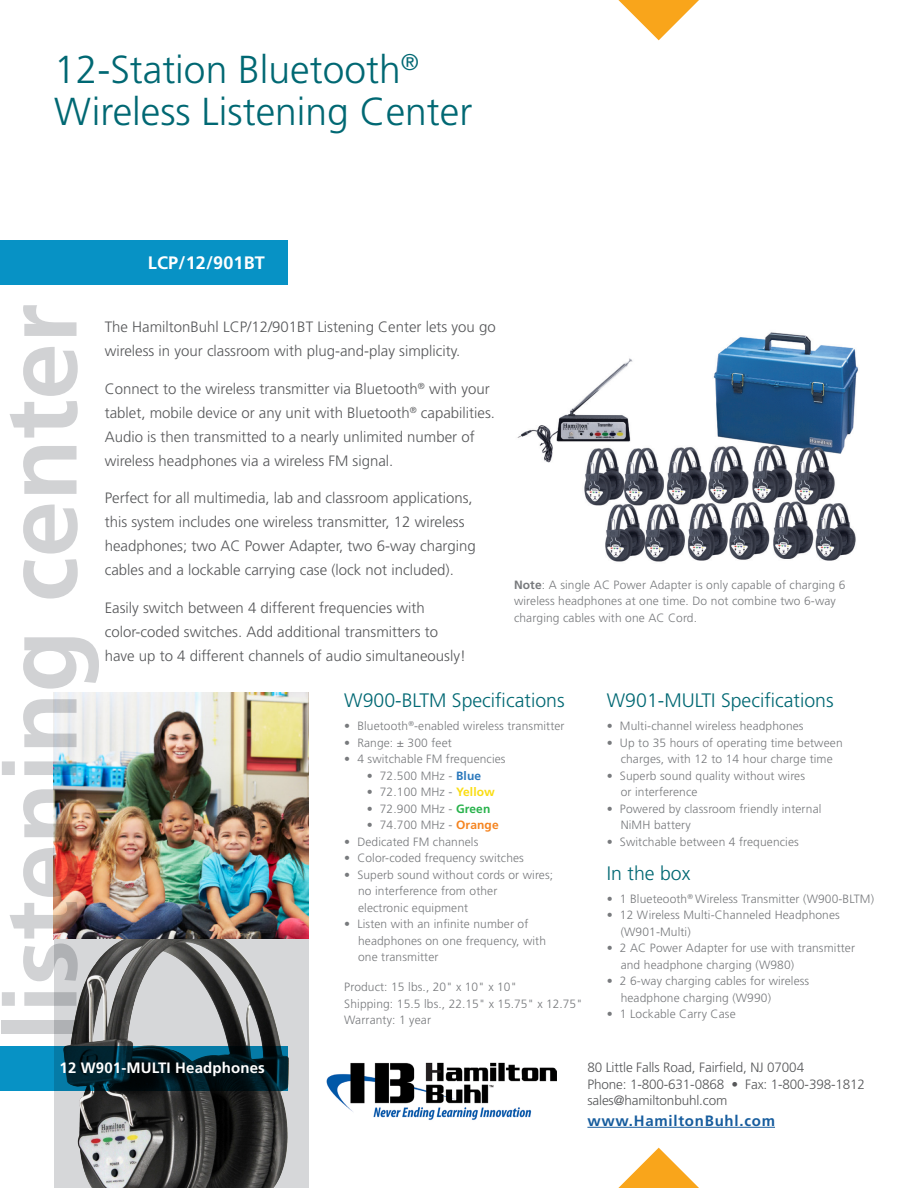
<style>
.page{position:relative;width:918px;height:1188px;background:#fff}
.page>*{position:absolute;margin:0;border:0;box-sizing:border-box;transform-origin:0 0}
.t1{font:700 101.25px "Frutiger LT Std";color:#d1d2d4}
.Headline{font:300 39px "Frutiger LT Std";color:#006873}
.Sub_heads{font:300 19.5px "Frutiger LT Std";color:#006873}
.Product_Number{font:700 18px "Frutiger LT Std";letter-spacing:.01em;color:#fff}
.BODY_COPY{font:300 15px/24px "Frutiger LT Std";color:#57585a}
.t2{font:700 15px "Frutiger LT Std";letter-spacing:.01em;color:#fff}
.Footer_Web_Address{font:700 15px "Frutiger LT Std";letter-spacing:.05em;color:#175d9e}
.Footer_address{font:300 13.5px "Frutiger LT Std";letter-spacing:-.01em;color:#57585a}
.Bullets_and_Acc_s_co{font:300 12px/16.5px "Frutiger LT Std";letter-spacing:.01em;color:#787a7d}
.s1{font-weight:700}
.s2{font-weight:700;color:#2a78bc}
.s3{font-weight:700;color:#fadd13}
.s4{font-weight:700;color:#28b24b}
.s5{font-weight:700;color:#f58420}
</style>
<div class="page">
<div style="left:0;top:240px;width:288px;height:45px;background:#0792c5"></div>
<img style="left:517px;top:332px;width:341px;height:230px">
<img style="left:54px;top:692px;width:254px;height:247px">
<div style="left:54px;top:939px;width:254px;height:249px;background:#d6d7d9"></div>
<img style="left:66px;top:939px;width:222px;height:249px">
<svg style="left:618px;top:1148px;width:81px;height:40px"></svg>
<img style="left:327px;top:1062px;width:230px;height:58px">
<svg style="left:618px;top:0;width:81px;height:40px"></svg>
<svg style="left:0;top:1046px;width:288px;height:45px;background:#023a4f"></svg>
<hr style="left:587px;top:1127px;width:188px;height:1px;background:#175d9e">
<p class="Headline" style="left:54px;top:48px;width:366px">12-Station Bluetooth<sup>®</sup></p>
<p class="Headline" style="left:54px;top:90px;width:420px">Wireless Listening Center</p>
<p class="Product_Number" style="left:148px;top:252px;width:119px">LCP/12/901BT</p>
<h1 class="t1" style="left:-18px;top:1041px;width:739px;rotate:-90deg">listening center</h1>
<p class="BODY_COPY" style="left:105px;top:315px;width:392px">The HamiltonBuhl LCP/12/901BT Listening Center lets you go wireless in your classroom with plug-and-play simplicity.</p>
<p class="BODY_COPY" style="left:105px;top:377px;width:392px">Connect to the wireless transmitter via Bluetooth<sup>®</sup> with your tablet, mobile device or any unit with Bluetooth<sup>®</sup> capabilities.<br>Audio is then transmitted to a nearly unlimited number of wireless headphones via a wireless FM signal.</p>
<p class="BODY_COPY" style="left:105px;top:486px;width:373px">Perfect for all multimedia, lab and classroom applications, this system includes one wireless transmitter, 12 wireless headphones; two AC Power Adapter, two 6-way charging cables and a lockable carrying case (lock not included).</p>
<p class="BODY_COPY" style="left:105px;top:596px;width:363px">Easily switch between 4 different frequencies with color-coded switches. Add additional transmitters to have up to 4 different channels of audio simultaneously!</p>
<p class="Bullets_and_Acc_s_co" style="left:514px;top:576px;width:333px"><span class="s1">Note</span>: A single AC Power Adapter is only capable of charging 6 wireless headphones at one time. Do not combine two 6-way charging cables with one AC Cord.</p>
<p class="Sub_heads" style="left:344px;top:689px;width:222px">W900-BLTM Specifications</p>
<p class="Bullets_and_Acc_s_co" style="left:344px;top:718px;width:222px">• Bluetooth<sup>®</sup>-enabled wireless transmitter</p>
<p class="Bullets_and_Acc_s_co" style="left:344px;top:735px;width:109px">• Range: ± 300 feet</p>
<p class="Bullets_and_Acc_s_co" style="left:344px;top:751px;width:163px">• 4 switchable FM frequencies</p>
<p class="Bullets_and_Acc_s_co" style="left:367px;top:768px;width:116px">• 72.500 MHz - <span class="s2">Blue</span></p>
<p class="Bullets_and_Acc_s_co" style="left:367px;top:784px;width:130px">• 72.100 MHz - <span class="s3">Yellow</span></p>
<p class="Bullets_and_Acc_s_co" style="left:367px;top:801px;width:125px">• 72.900 MHz - <span class="s4">Green</span></p>
<p class="Bullets_and_Acc_s_co" style="left:367px;top:817px;width:133px">• 74.700 MHz - <span class="s5">Orange</span></p>
<p class="Bullets_and_Acc_s_co" style="left:344px;top:834px;width:136px">• Dedicated FM channels</p>
<p class="Bullets_and_Acc_s_co" style="left:344px;top:850px;width:181px">• Color-coded frequency switches</p>
<p class="Bullets_and_Acc_s_co" style="left:344px;top:867px;width:210px">• Superb sound without cords or wires;</p>
<p class="Bullets_and_Acc_s_co" style="left:358px;top:883px;width:141px">no interference from other</p>
<p class="Bullets_and_Acc_s_co" style="left:358px;top:900px;width:112px">electronic equipment</p>
<p class="Bullets_and_Acc_s_co" style="left:344px;top:916px;width:186px">• Listen with an infinite number of</p>
<p class="Bullets_and_Acc_s_co" style="left:358px;top:933px;width:189px">headphones on one frequency, with</p>
<p class="Bullets_and_Acc_s_co" style="left:358px;top:949px;width:82px">one transmitter</p>
<p class="Sub_heads" style="left:607px;top:689px;width:228px">W901-MULTI Specifications</p>
<p class="Bullets_and_Acc_s_co" style="left:607px;top:718px;width:198px">• Multi-channel wireless headphones</p>
<p class="Bullets_and_Acc_s_co" style="left:607px;top:735px;width:237px">• Up to 35 hours of operating time between</p>
<p class="Bullets_and_Acc_s_co" style="left:621px;top:751px;width:213px">charges, with 12 to 14 hour charge time</p>
<p class="Bullets_and_Acc_s_co" style="left:607px;top:768px;width:200px">• Superb sound quality without wires</p>
<p class="Bullets_and_Acc_s_co" style="left:621px;top:784px;width:78px">or interference</p>
<p class="Bullets_and_Acc_s_co" style="left:607px;top:801px;width:216px">• Powered by classroom friendly internal</p>
<p class="Bullets_and_Acc_s_co" style="left:621px;top:817px;width:71px">NiMH battery</p>
<p class="Bullets_and_Acc_s_co" style="left:607px;top:834px;width:193px">• Switchable between 4 frequencies</p>
<p class="Sub_heads" style="left:607px;top:862px;width:85px">In the box</p>
<p class="Bullets_and_Acc_s_co" style="left:607px;top:891px;width:269px">• 1 Blueteooth<sup>®</sup> Wireless Transmitter (W900-BLTM)</p>
<p class="Bullets_and_Acc_s_co" style="left:607px;top:907px;width:234px">• 12 Wireless Multi-Channeled Headphones</p>
<p class="Bullets_and_Acc_s_co" style="left:621px;top:924px;width:71px">(W901-Multi)</p>
<p class="Bullets_and_Acc_s_co" style="left:607px;top:940px;width:250px">• 2 AC Power Adapter for use with transmitter</p>
<p class="Bullets_and_Acc_s_co" style="left:621px;top:957px;width:175px">and headphone charging (W980)</p>
<p class="Bullets_and_Acc_s_co" style="left:607px;top:973px;width:204px">• 2 6-way charging cables for wireless</p>
<p class="Bullets_and_Acc_s_co" style="left:621px;top:990px;width:152px">headphone charging (W990)</p>
<p class="Bullets_and_Acc_s_co" style="left:607px;top:1006px;width:130px">• 1 Lockable Carry Case</p>
<p class="Bullets_and_Acc_s_co" style="left:344px;top:979px;width:240px">Product: 15 lbs., 20" x 10" x 10"<br>Shipping: 15.5 lbs., 22.15" x 15.75" x 12.75"<br>Warranty: 1 year</p>
<p class="t2" style="left:60px;top:1059px;width:207px">12 W901-MULTI Headphones</p>
<p class="Footer_address" style="left:587px;top:1060px;width:218px">80 Little Falls Road, Fairfield, NJ 07004</p>
<p class="Footer_address" style="left:587px;top:1076px;width:279px">Phone: 1-800-631-0868 • Fax: 1-800-398-1812</p>
<p class="Footer_address" style="left:587px;top:1092px;width:141px">sales@hamiltonbuhl.com</p>
<p class="Footer_Web_Address" style="left:587px;top:1112px;width:189px">www.HamiltonBuhl.com</p>
</div>
